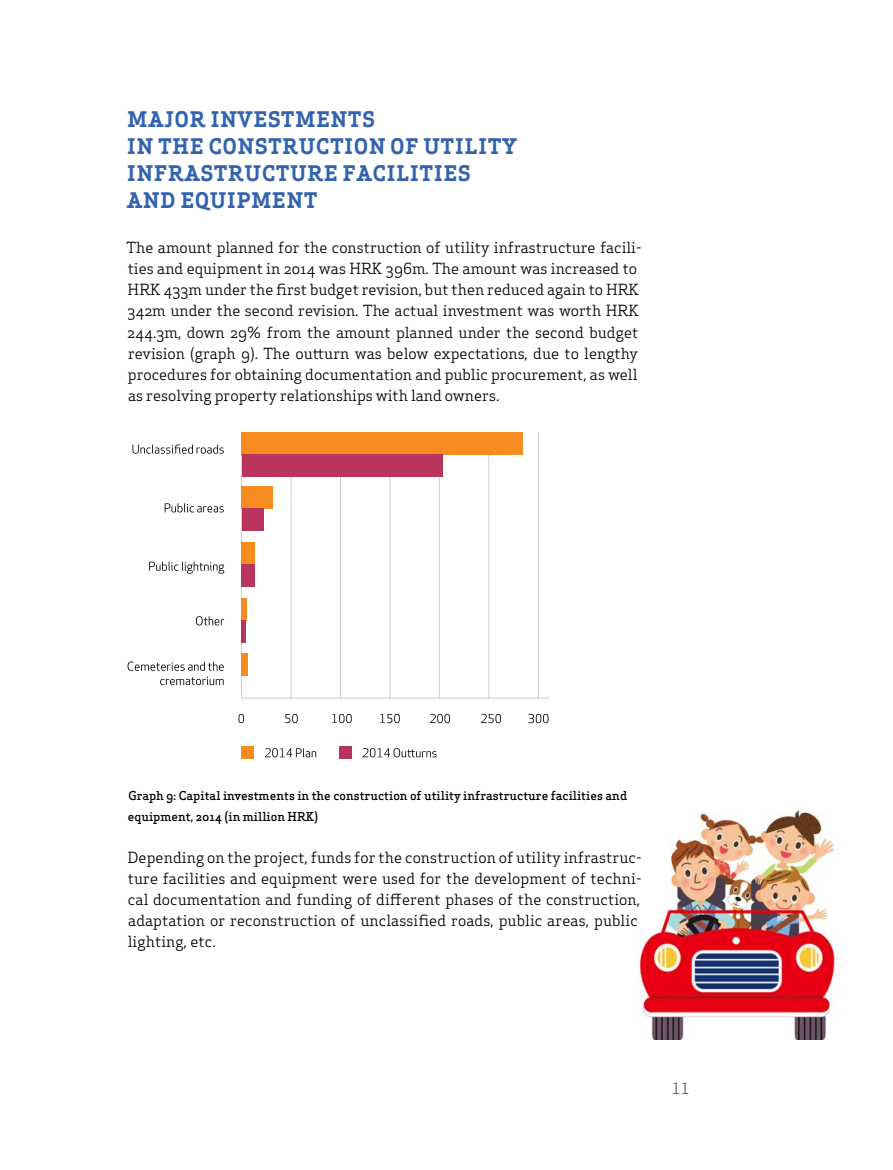
<style>
.page{position:relative;width:893px;height:1170px;background:#fff}
.page>*{position:absolute;margin:0;border:0;box-sizing:border-box;transform-origin:0 0}
.t1{font:700 21px/27px "Apex Serif";letter-spacing:.05em;color:#3363af}
.t2{font:15px/21px "Apex Serif";color:#000}
.t3{font:15px "Apex Serif";color:#58595b}
.t4{font:500 12px/21px "Apex Serif";color:#000}
</style>
<div class="page">
<img style="left:637px;top:810px;width:199px;height:229px">
<hr style="left:242px;top:697px;width:307px;height:1px;background:#000">
<hr style="left:439px;top:433px;width:1px;height:265px;background:#000">
<hr style="left:340px;top:433px;width:1px;height:265px;background:#000">
<hr style="left:291px;top:433px;width:1px;height:265px;background:#000">
<hr style="left:241px;top:433px;width:1px;height:265px;background:#000">
<hr style="left:390px;top:433px;width:1px;height:265px;background:#000">
<hr style="left:489px;top:433px;width:1px;height:265px;background:#000">
<hr style="left:538px;top:432px;width:1px;height:266px;background:#000">
<svg style="left:285px;top:713px;width:13px;height:10px"></svg>
<svg style="left:332px;top:713px;width:20px;height:10px"></svg>
<svg style="left:380px;top:713px;width:20px;height:10px"></svg>
<svg style="left:430px;top:713px;width:20px;height:10px"></svg>
<svg style="left:481px;top:713px;width:20px;height:10px"></svg>
<svg style="left:528px;top:713px;width:20px;height:10px"></svg>
<svg style="left:238px;top:713px;width:6px;height:10px"></svg>
<svg style="left:128px;top:661px;width:96px;height:9px"></svg>
<svg style="left:160px;top:676px;width:64px;height:9px"></svg>
<svg style="left:196px;top:616px;width:28px;height:9px"></svg>
<svg style="left:149px;top:561px;width:75px;height:12px"></svg>
<svg style="left:165px;top:503px;width:59px;height:9px"></svg>
<svg style="left:132px;top:444px;width:92px;height:9px"></svg>
<div style="left:242px;top:432px;width:281px;height:22px;background:#f68b1f"></div>
<div style="left:242px;top:454px;width:200px;height:23px;background:#b9355d"></div>
<div style="left:242px;top:485px;width:31px;height:23px;background:#f68b1f"></div>
<div style="left:242px;top:508px;width:21px;height:22px;background:#b9355d"></div>
<div style="left:242px;top:542px;width:13px;height:23px;background:#f68b1f"></div>
<div style="left:242px;top:564px;width:13px;height:23px;background:#b9355d"></div>
<div style="left:242px;top:597px;width:5px;height:23px;background:#f68b1f"></div>
<hr style="left:242px;top:620px;width:4px;height:22px;background:#b9355d">
<div style="left:242px;top:652px;width:6px;height:23px;background:#f68b1f"></div>
<svg style="left:363px;top:748px;width:74px;height:9px"></svg>
<div style="left:339px;top:746px;width:12px;height:13px;background:#b9355d"></div>
<svg style="left:265px;top:748px;width:51px;height:9px"></svg>
<div style="left:241px;top:746px;width:13px;height:13px;background:#f68b1f"></div>
<h1 class="t1" style="left:127px;top:106px;width:391px">MAJOR INVESTMENTS<br>IN THE CONSTRUCTION OF UTILITY<br>INFRASTRUCTURE FACILITIES<br>AND EQUIPMENT</h1>
<p class="t2" style="left:127px;top:237px;width:516px">The amount planned for the construction of utility infrastructure facili&shy;ties and equipment in 2014 was HRK 396m. The amount was increased to HRK 433m under the first budget revision, but then reduced again to HRK 342m under the second revision. The actual investment was worth HRK 244.3m, down 29% from the amount planned under the second budget revision (graph 9). The outturn was below expectations, due to lengthy procedures for obtaining documentation and public procurement, as well as resolving property relationships with land owners.</p>
<p class="t4" style="left:128px;top:784px;width:501px">Graph 9: Capital investments in the construction of utility infrastructure facilities and equipment, 2014 (in million HRK)</p>
<p class="t2" style="left:128px;top:846px;width:515px">Depending on the project, funds for the construction of utility infrastruc&shy;ture facilities and equipment were used for the development of techni&shy;cal documentation and funding of different phases of the construction, adaptation or reconstruction of unclassified roads, public areas, public lighting, etc.</p>
<p class="t3" style="left:672px;top:1078px;width:19px">11</p>
</div>
